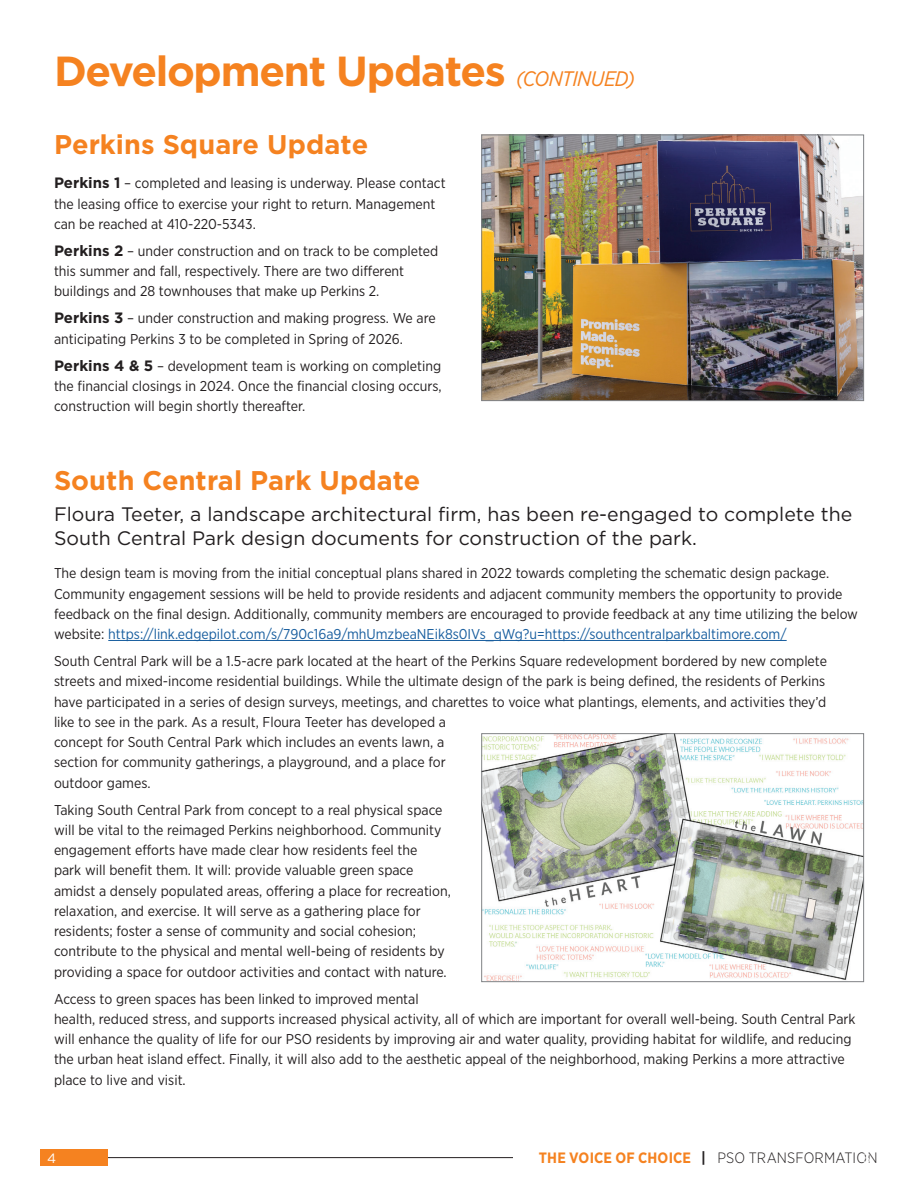
<style>
.page{position:relative;width:918px;height:1188px;background:#fff}
.page>*{position:absolute;margin:0;border:0;box-sizing:border-box;transform-origin:0 0}
.Subheads{font:700 42px "Gotham";letter-spacing:-.03em;color:#f58220}
.t1{font:700 27px "Gotham";color:#f58220}
.t2{font:19.5px/24px "Gotham";color:#231f20}
.t3{font:300 15px "Gotham Narrow";letter-spacing:.01em;color:#231f20}
.t4{font:14.25px/20.2px "Gotham Narrow";color:#231f20}
.t5{font:13.5px "Gotham";color:#fff}
.s1{font-family:"Gotham Narrow";font-weight:400;font-style:italic;font-size:21px}
.s2{font-family:"Gotham";font-weight:700;font-size:15px}
.s3{color:#175d9e}
.s4{font-weight:700;color:#f58220}
.s5{font-weight:700}
.s6{font-family:"Gotham";font-weight:400;font-size:13.5px;color:#fff}
</style>
<div class="page">
<hr style="left:108px;top:640px;width:679px;height:1px;background:#175d9e">
<img style="left:483px;top:735px;width:379px;height:245px">
<div style="left:481px;top:733px;width:383px;height:249px;border:1px solid #808285"></div>
<img style="left:483px;top:137px;width:379px;height:262px">
<div style="left:481px;top:135px;width:383px;height:266px;border:1px solid #808285"></div>
<hr style="left:40px;top:1157px;width:473px;height:1px;background:#231f20">
<div style="left:40px;top:1149px;width:68px;height:17px;background:#f58220"></div>
<p class="Subheads" style="left:54px;top:47px;width:582px">Development Updates <span class="s1">(CONTINUED)</span></p>
<p class="t1" style="left:54px;top:129px;width:316px">Perkins Square Update</p>
<p class="t4" style="left:54px;top:173px;width:393px"><span class="s2">Perkins 1</span> – completed and leasing is underway. Please contact the leasing office to exercise your right to return. Management can be reached at 410-220-5343.</p>
<p class="t4" style="left:54px;top:240px;width:386px"><span class="s2">Perkins 2</span> – under construction and on track to be completed this summer and fall, respectively. There are two different buildings and 28 townhouses that make up Perkins 2.</p>
<p class="t4" style="left:54px;top:308px;width:383px"><span class="s2">Perkins 3</span> – under construction and making progress. We are anticipating Perkins 3 to be completed in Spring of 2026.</p>
<p class="t4" style="left:54px;top:355px;width:389px;text-align:justify"><span class="s2">Perkins 4 &amp; 5</span> – development team is working on completing the financial closings in 2024. Once the financial closing occurs, construction will begin shortly thereafter.</p>
<p class="t1" style="left:54px;top:465px;width:368px">South Central Park Update</p>
<p class="t2" style="left:54px;top:501px;width:800px">Floura Teeter, a landscape architectural firm, has been re-engaged to complete the<br>South Central Park design documents for construction of the park.</p>
<p class="t4" style="left:54px;top:563px;width:806px">The design team is moving from the initial conceptual plans shared in 2022 towards completing the schematic design package.<br>Community engagement sessions will be held to provide residents and adjacent community members the opportunity to provide feedback on the final design. Additionally, community members are encouraged to provide feedback at any time utilizing the below website: <span class="s3">https://link.edgepilot.com/s/790c16a9/mhUmzbeaNEik8s0IVs_qWg?u=https://southcentralparkbaltimore.com/</span></p>
<p class="t4" style="left:54px;top:651px;width:774px">South Central Park will be a 1.5-acre park located at the heart of the Perkins Square redevelopment bordered by new complete streets and mixed-income residential buildings. While the ultimate design of the park is being defined, the residents of Perkins have participated in a series of design surveys, meetings, and charettes to voice what plantings, elements, and activities they’d like to see in the park. As a result, Floura Teeter has developed a<br>concept for South Central Park which includes an events lawn, a<br>section for community gatherings, a playground, and a place for<br>outdoor games.</p>
<p class="t4" style="left:54px;top:799px;width:399px">Taking South Central Park from concept to a real physical space will be vital to the reimaged Perkins neighborhood. Community engagement efforts have made clear how residents feel the<br>park will benefit them. It will: provide valuable green space amidst a densely populated areas, offering a place for recreation, relaxation, and exercise. It will serve as a gathering place for residents; foster a sense of community and social cohesion; contribute to the physical and mental well-being of residents by providing a space for outdoor activities and contact with nature.</p>
<p class="t4" style="left:54px;top:988px;width:803px">Access to green spaces has been linked to improved mental<br>health, reduced stress, and supports increased physical activity, all of which are important for overall well-being. South Central Park will enhance the quality of life for our PSO residents by improving air and water quality, providing habitat for wildlife, and reducing the urban heat island effect. Finally, it will also add to the aesthetic appeal of the neighborhood, making Perkins a more attractive place to live and visit.</p>
<p class="t5" style="left:47px;top:1149px;width:11px">4</p>
<p class="t3" style="left:539px;top:1149px;width:340px"><span class="s4">THE VOICE OF CHOICE</span> <span class="s5">|</span> PSO TRANSFORMATION<span class="s6">3</span></p>
</div>
